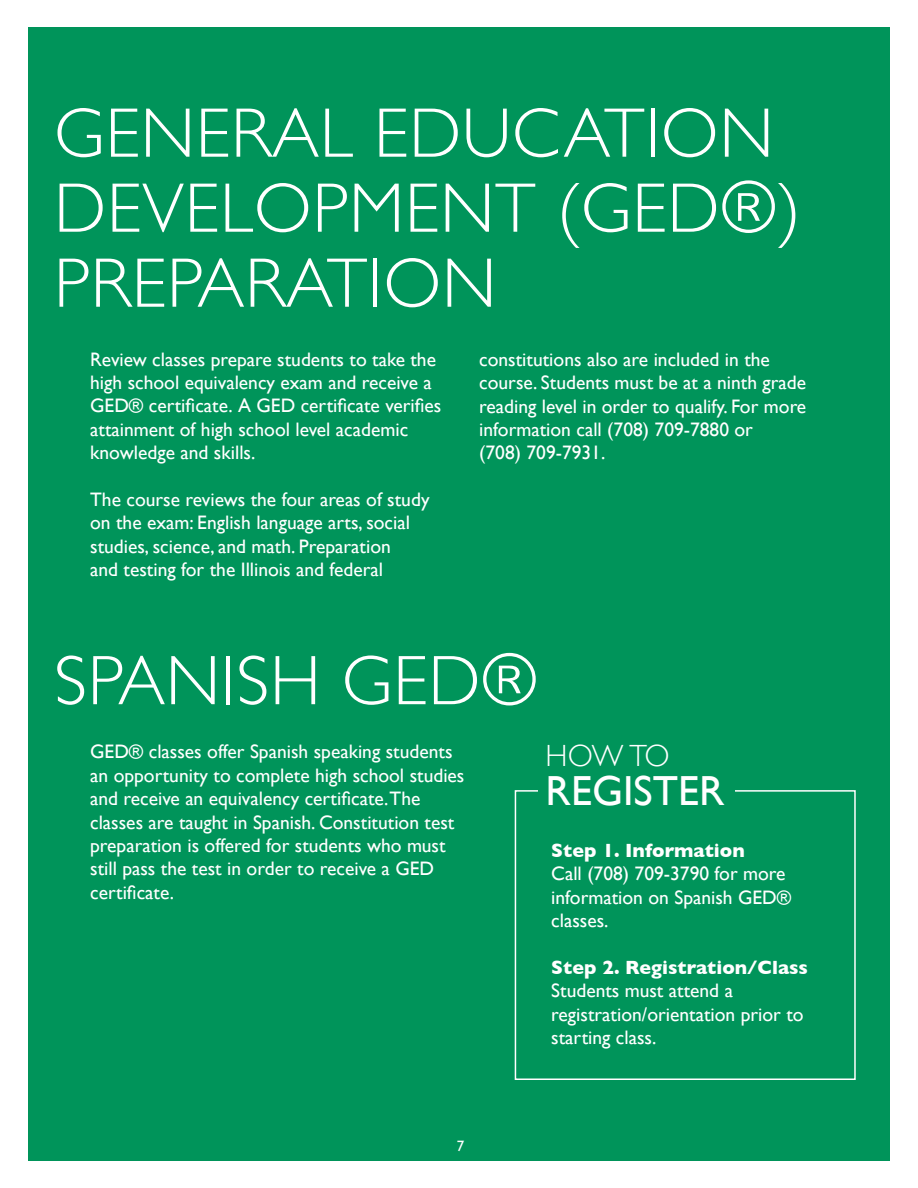
<style>
.page{position:relative;width:918px;height:1188px;background:#fff}
.page>*{position:absolute;margin:0;border:0;box-sizing:border-box;transform-origin:0 0}
.t1{font:300 70.5px/75px "Gill Sans";letter-spacing:.01em;color:#fff}
.t2{font:42px "Gill Sans";color:#fff}
.t3{font:300 30.6px "Gill Sans";color:#fff}
.t4{font:19.5px/23.4px "Gill Sans";color:#fff}
.t5{font:700 19.5px "Gill Sans";color:#fff}
.t6{font:15px "Gill Sans";color:#fff}
</style>
<div class="page">
<div style="left:28px;top:27px;width:862px;height:1134px;background:#00945a"></div>
<div style="left:515px;top:790px;width:341px;height:290px;border:2px solid #fff"></div>
<div style="left:539px;top:781px;width:196px;height:25px;background:#00945a"></div>
<p class="t1" style="left:54px;top:96px;width:749px">GENERAL EDUCATION<br>DEVELOPMENT (GED®)<br>PREPARATION</p>
<p class="t4" style="left:90px;top:347px;width:353px">Review classes prepare students to take the high school equivalency exam and receive a GED® certificate. A GED certificate verifies attainment of high school level academic knowledge and skills.</p>
<p class="t4" style="left:90px;top:488px;width:341px">The course reviews the four areas of study on the exam: English language arts, social studies, science, and math. Preparation<br>and testing for the Illinois and federal</p>
<p class="t4" style="left:479px;top:347px;width:329px">constitutions also are included in the course. Students must be at a ninth grade reading level in order to qualify. For more information call (708) 709-7880 or<br>(708) 709-7931.</p>
<p class="t1" style="left:54px;top:643px;width:485px">SPANISH GED®</p>
<p class="t4" style="left:90px;top:740px;width:376px">GED® classes offer Spanish speaking students an opportunity to complete high school studies and receive an equivalency certificate.The classes are taught in Spanish. Constitution test preparation is offered for students who must still pass the test in order to receive a GED certificate.</p>
<p class="t3" style="left:546px;top:738px;width:126px">HOW TO</p>
<p class="t2" style="left:546px;top:766px;width:180px">REGISTER</p>
<p class="t5" style="left:551px;top:839px;width:195px">Step 1. Information</p>
<p class="t4" style="left:551px;top:862px;width:242px">Call (708) 709-3790 for more information on Spanish GED® classes.</p>
<p class="t5" style="left:551px;top:956px;width:258px">Step 2. Registration/Class</p>
<p class="t4" style="left:551px;top:979px;width:254px">Students must attend a registration/orientation prior to starting class.</p>
<p class="t6" style="left:457px;top:1137px;width:9px">7</p>
</div>
